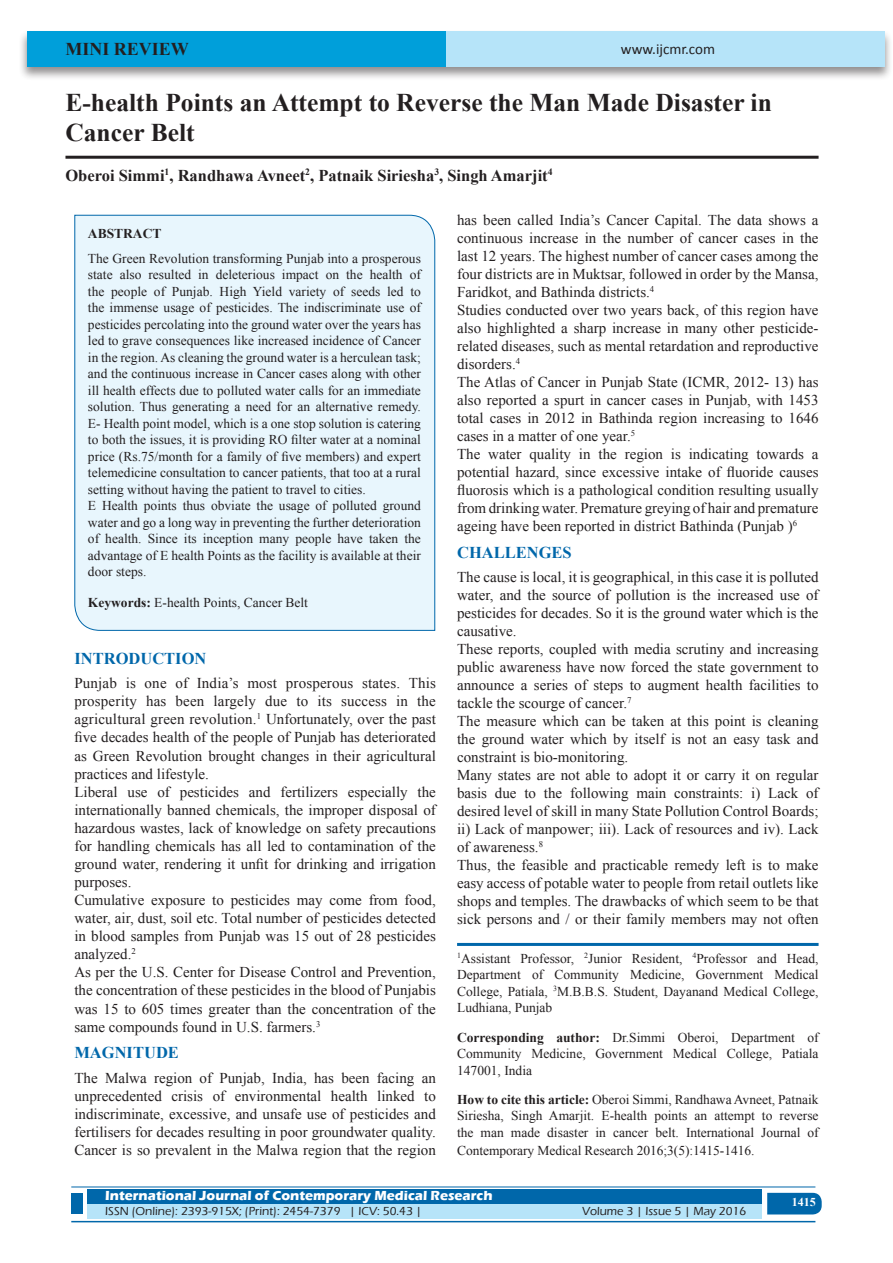
<style>
.page{position:relative;width:893px;height:1263px;background:#fff}
.page>*{position:absolute;margin:0;border:0;box-sizing:border-box;transform-origin:0 0}
.A_Title_New{font:700 25.5px/30px "Times New Roman";color:#231f20}
.AT_new{font:700 18px "Times New Roman";color:#231f20}
.AU-New{font:700 16.5px "Times New Roman";color:#231f20}
.t1{font:700 16.5px "Times New Roman";color:#0067aa}
.TX_New{font:15px/18px "Times New Roman";color:#231f20;text-align:justify}
.t2{font:15px "Calibri";color:#231f20}
.Affi_New{font:13.5px/16.5px "Times New Roman";color:#231f20}
.HTC_new{font:13.5px/16.5px "Times New Roman";letter-spacing:-.005em;color:#231f20;text-align:justify}
.Corresponding{font:13.5px/16.5px "Times New Roman";color:#231f20;text-align:justify}
.t3{font:700 13.5px "Eras ITC";color:#fff}
.t4{font:500 12px "Eras ITC";color:#231f20}
.t5{font:700 12px "Times New Roman";color:#fff}
.s1{font-weight:700}
</style>
<div class="page">
<div style="left:19px;top:29px;width:874px;height:52px;background:#231f20;opacity:.5"></div>
<div style="left:27px;top:31px;width:858px;height:35px;background:#b6e4f9"></div>
<div style="left:27px;top:31px;width:419px;height:35px;background:#009fda"></div>
<div style="left:87px;top:1189px;width:674px;height:15px;background:#0067aa"></div>
<div style="left:87px;top:1204px;width:674px;height:15px;background:#b6e4f9"></div>
<svg style="left:767px;top:1193px;width:55px;height:21px"></svg>
<hr style="left:71px;top:1186px;width:744px;height:1px;background:#0067aa">
<hr style="left:71px;top:1221px;width:744px;height:1px;background:#0067aa">
<div style="left:71px;top:1193px;width:12px;height:21px;background:#0067aa"></div>
<hr style="left:65px;top:156px;width:754px;height:3px;background:#231f20">
<div style="left:74px;top:214px;width:361px;height:417px;background:#e8f6fd"></div>
<hr style="left:457px;top:943px;width:362px;height:3px;background:#0067aa">
<p class="AT_new" style="left:65px;top:36px;width:125px">MINI REVIEW</p>
<p class="t2" style="left:621px;top:40px;width:96px">www.ijcmr.com</p>
<p class="A_Title_New" style="left:65px;top:87px;width:708px">E-health Points an Attempt to Reverse the Man Made Disaster in<br>Cancer Belt</p>
<p class="AU-New" style="left:65px;top:164px;width:489px">Oberoi Simmi<sup>1</sup>, Randhawa Avneet<sup>2</sup>, Patnaik Siriesha<sup>3</sup>, Singh Amarjit<sup>4</sup></p>
<p class="Affi_New" style="left:88px;top:220px;width:334px;line-height:25px"><span class="s1">ABSTRACT<br></span>The Green Revolution transforming Punjab into a prosperous</p>
<p class="Affi_New" style="left:88px;top:266px;width:335px">state also resulted in deleterious impact on the health of the people of Punjab. High Yield variety of seeds led to the immense usage of pesticides. The indiscriminate use of pesticides percolating into the ground water over the years has led to grave consequences like increased incidence of Cancer in the region. As cleaning the ground water is a herculean task; and the continuous increase in Cancer cases along with other ill health effects due to polluted water calls for an immediate solution. Thus generating a need for an alternative remedy.<br>E- Health point model, which is a one stop solution is catering to both the issues, it is providing RO filter water at a nominal price (Rs.75/month for a family of five members) and expert telemedicine consultation to cancer patients, that too at a rural setting without having the patient to travel to cities.<br>E Health points thus obviate the usage of polluted ground water and go a long way in preventing the further deterioration of health. Since its inception many people have taken the advantage of E health Points as the facility is available at their door steps.</p>
<p class="Affi_New" style="left:88px;top:594px;width:222px"><span class="s1">Keywords:</span> E-health Points, Cancer Belt</p>
<h1 class="t1" style="left:74px;top:647px;width:133px">INTRODUCTION</h1>
<p class="TX_New" style="left:74px;top:674px;width:363px">Punjab is one of India’s most prosperous states. This prosperity has been largely due to its success in the agricultural green revolution.<sup>1</sup> Unfortunately, over the past five decades health of the people of Punjab has deteriorated as Green Revolution brought changes in their agricultural practices and lifestyle.</p>
<p class="TX_New" style="left:74px;top:782px;width:363px">Liberal use of pesticides and fertilizers especially the internationally banned chemicals, the improper disposal of hazardous wastes, lack of knowledge on safety precautions for handling chemicals has all led to contamination of the ground water, rendering it unfit for drinking and irrigation purposes.</p>
<p class="TX_New" style="left:74px;top:891px;width:363px">Cumulative exposure to pesticides may come from food, water, air, dust, soil etc. Total number of pesticides detected in blood samples from Punjab was 15 out of 28 pesticides analyzed.<sup>2</sup></p>
<p class="TX_New" style="left:74px;top:963px;width:363px">As per the U.S. Center for Disease Control and Prevention, the concentration of these pesticides in the blood of Punjabis was 15 to 605 times greater than the concentration of the same compounds found in U.S. farmers.<sup>3</sup></p>
<h1 class="t1" style="left:74px;top:1041px;width:106px">MAGNITUDE</h1>
<p class="TX_New" style="left:74px;top:1068px;width:363px">The Malwa region of Punjab, India, has been facing an unprecedented crisis of environmental health linked to indiscriminate, excessive, and unsafe use of pesticides and fertilisers for decades resulting in poor groundwater quality.<br>Cancer is so prevalent in the Malwa region that the region</p>
<p class="TX_New" style="left:457px;top:211px;width:363px">has been called India’s Cancer Capital. The data shows a continuous increase in the number of cancer cases in the last 12 years. The highest number of cancer cases among the four districts are in Muktsar, followed in order by the Mansa, Faridkot, and Bathinda districts.<sup>4</sup></p>
<p class="TX_New" style="left:457px;top:301px;width:363px">Studies conducted over two years back, of this region have also highlighted a sharp increase in many other pesticide&shy;related diseases, such as mental retardation and reproductive disorders.<sup>4</sup></p>
<p class="TX_New" style="left:457px;top:373px;width:363px">The Atlas of Cancer in Punjab State (ICMR, 2012- 13) has also reported a spurt in cancer cases in Punjab, with 1453 total cases in 2012 in Bathinda region increasing to 1646 cases in a matter of one year.<sup>5</sup></p>
<p class="TX_New" style="left:457px;top:445px;width:363px">The water quality in the region is indicating towards a potential hazard, since excessive intake of fluoride causes fluorosis which is a pathological condition resulting usually from drinking water. Premature greying of hair and premature ageing have been reported in district Bathinda (Punjab )<sup>6</sup></p>
<h1 class="t1" style="left:457px;top:541px;width:116px">CHALLENGES</h1>
<p class="TX_New" style="left:457px;top:568px;width:363px">The cause is local, it is geographical, in this case it is polluted water, and the source of pollution is the increased use of pesticides for decades. So it is the ground water which is the causative.</p>
<p class="TX_New" style="left:457px;top:640px;width:363px">These reports, coupled with media scrutiny and increasing public awareness have now forced the state government to announce a series of steps to augment health facilities to tackle the scourge of cancer.<sup>7</sup></p>
<p class="TX_New" style="left:457px;top:712px;width:363px">The measure which can be taken at this point is cleaning the ground water which by itself is not an easy task and constraint is bio-monitoring.</p>
<p class="TX_New" style="left:457px;top:766px;width:363px">Many states are not able to adopt it or carry it on regular basis due to the following main constraints: i) Lack of desired level of skill in many State Pollution Control Boards; ii) Lack of manpower; iii). Lack of resources and iv). Lack of awareness.<sup>8</sup></p>
<p class="TX_New" style="left:457px;top:856px;width:363px">Thus, the feasible and practicable remedy left is to make easy access of potable water to people from retail outlets like shops and temples. The drawbacks of which seem to be that sick persons and / or their family members may not often</p>
<p class="Affi_New" style="left:457px;top:950px;width:363px;text-align:justify"><sup>1</sup>Assistant Professor, <sup>2</sup>Junior Resident, <sup>4</sup>Professor and Head, Department of Community Medicine, Government Medical College, Patiala, <sup>3</sup>M.B.B.S. Student, Dayanand Medical College, Ludhiana, Punjab</p>
<p class="Corresponding" style="left:457px;top:1029px;width:363px"><span class="s1">Corresponding author:</span> Dr.Simmi Oberoi, Department of Community Medicine, Government Medical College, Patiala 147001, India</p>
<p class="HTC_new" style="left:457px;top:1091px;width:363px"><span class="s1">How to cite this article:</span> Oberoi Simmi, Randhawa Avneet, Patnaik Siriesha, Singh Amarjit. E-health points an attempt to reverse the man made disaster in cancer belt. International Journal of</p>
<p class="HTC_new" style="left:457px;top:1142px;width:299px">Contemporary Medical Research 2016;3(5):1415-1416.</p>
<p class="t3" style="left:105px;top:1188px;width:389px">International Journal of Contemporary Medical Research</p>
<p class="t4" style="left:105px;top:1204px;width:318px">ISSN (Online): 2393-915X; (Print): 2454-7379 | ICV: 50.43 |</p>
<p class="t4" style="left:582px;top:1204px;width:166px">Volume 3 | Issue 5 | May 2016</p>
<h4 class="t5" style="left:792px;top:1194px;width:25px">1415</h4>
</div>
